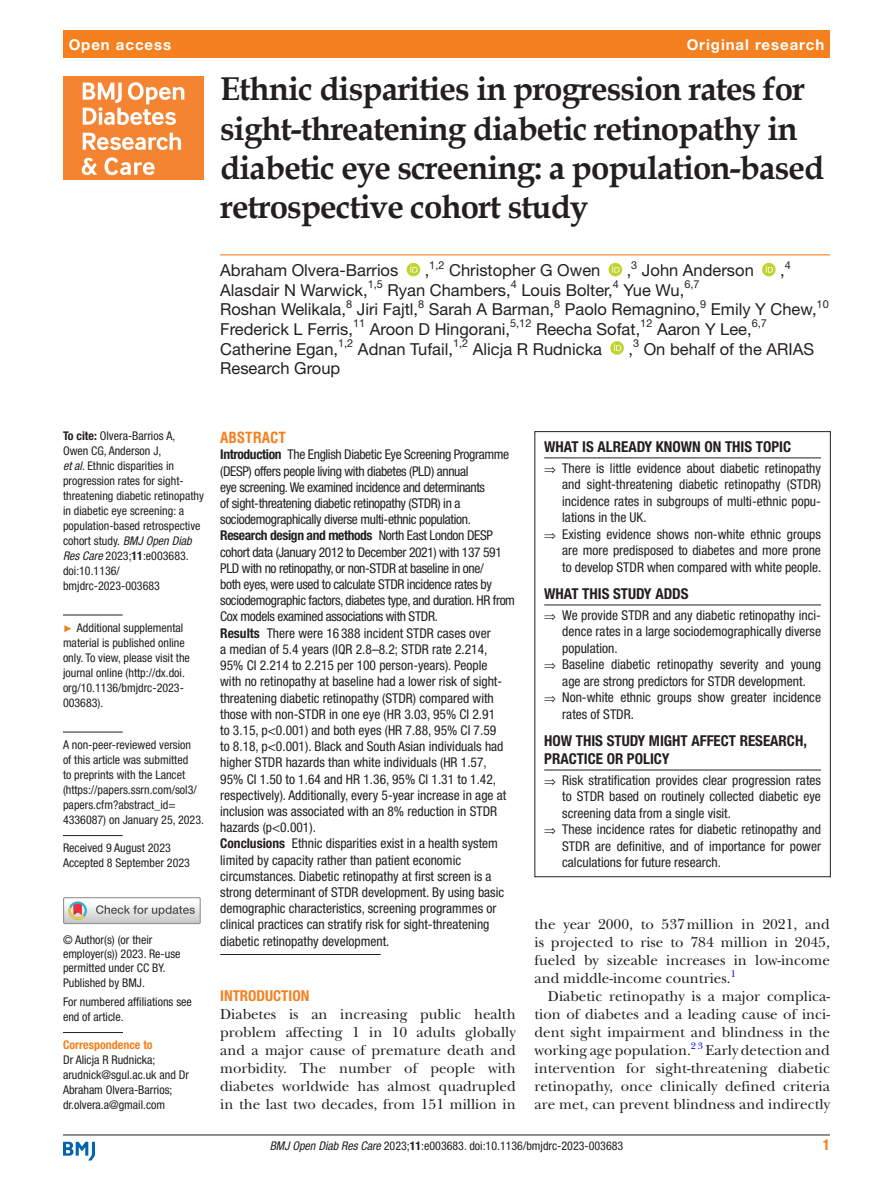
<style>
.page{position:relative;width:893px;height:1191px;background:#fff}
.page>*{position:absolute;margin:0;border:0;box-sizing:border-box;transform-origin:0 0}
.t1{font:700 33px/39px "Book Antiqua";letter-spacing:-.025em;color:#231f20}
.t2{font:16.5px/19.6px "Helvetica Neue LT Std";color:#231f20}
.t3{font:15px/18px "New Baskerville";color:#231f20;text-align:justify}
.t4{font:700 condensed 15px/18px "Helvetica Neue LT Std";color:#231f20}
.t5{font:700 15px "Helvetica Neue LT Std";letter-spacing:.065em;color:#fff}
.t6{font:700 condensed 15px "Helvetica Neue LT Std";color:#f58020}
.t7{font:700 condensed 15px "Helvetica";color:#f58020}
.t8{font:condensed 13.5px/16.2px "Helvetica Neue LT Std";color:#231f20}
.t9{font:condensed 12px/15px "Helvetica Neue LT Std";color:#231f20}
.t10{font:700 condensed 12px "Helvetica Neue LT Std";color:#f58020}
.t11{font:10.95px "Helvetica Neue LT Std";color:#231f20}
.t12{font:9.9px "New Baskerville";color:#00f}
.s1{font-weight:700}
.s2{font-style:italic}
.s3{font-family:"Arial";font-stretch:normal;font-size:9.75px;color:#f58020}
</style>
<div class="page">
<hr style="left:63px;top:1134px;width:767px;height:1px;background:#231f20">
<svg style="left:63px;top:1141px;width:32px;height:19px"></svg>
<div style="left:63px;top:31px;width:767px;height:27px;background:#f58020"></div>
<hr style="left:220px;top:254px;width:610px;height:1px;background:#f58020">
<svg style="left:407px;top:263px;width:13px;height:13px"></svg>
<svg style="left:609px;top:263px;width:13px;height:13px"></svg>
<svg style="left:762px;top:263px;width:14px;height:13px"></svg>
<svg style="left:610px;top:341px;width:14px;height:14px"></svg>
<hr style="left:63px;top:1032px;width:60px;height:1px;background:#231f20">
<hr style="left:63px;top:614px;width:60px;height:1px;background:#231f20">
<hr style="left:63px;top:731px;width:60px;height:1px;background:#231f20">
<hr style="left:63px;top:835px;width:60px;height:1px;background:#231f20">
<div style="left:63px;top:897px;width:138px;height:27px;border:1px solid #969090"></div>
<svg style="left:64px;top:897px;width:136px;height:26px"></svg>
<div style="left:63px;top:76px;width:140px;height:104px;background:#f58432"></div>
<svg style="left:83px;top:82px;width:101px;height:43px"></svg>
<svg style="left:83px;top:133px;width:98px;height:17px"></svg>
<svg style="left:82px;top:158px;width:15px;height:17px"></svg>
<svg style="left:105px;top:157px;width:50px;height:18px"></svg>
<hr style="left:220px;top:954px;width:161px;height:1px;background:#231f20">
<hr style="left:544px;top:457px;width:277px;height:1px;background:#231f20">
<hr style="left:544px;top:604px;width:277px;height:1px;background:#231f20">
<hr style="left:544px;top:769px;width:277px;height:1px;background:#231f20">
<div style="left:534px;top:431px;width:297px;height:446px;border:1px solid #231f20"></div>
<p class="t5" style="left:69px;top:35px;width:104px">Open access</p>
<p class="t5" style="left:687px;top:35px;width:139px">Original research</p>
<h1 class="t1" style="left:220px;top:70px;width:606px">Ethnic disparities in progression rates for sight-threatening diabetic retinopathy in diabetic eye screening: a population-based retrospective cohort study</h1>
<p class="t2" style="left:220px;top:260px;width:180px">Abraham Olvera-Barrios</p>
<p class="t2" style="left:425px;top:260px;width:177px">,<sup>1,2</sup> Christopher G Owen</p>
<p class="t2" style="left:627px;top:260px;width:129px">,<sup>3</sup> John Anderson</p>
<p class="t2" style="left:780px;top:260px;width:12px">,<sup>4</sup></p>
<p class="t2" style="left:220px;top:280px;width:610px">Alasdair N Warwick,<sup>1,5</sup> Ryan Chambers,<sup>4</sup> Louis Bolter,<sup>4</sup> Yue Wu,<sup>6,7<br></sup>Roshan Welikala,<sup>8</sup> Jiri Fajtl,<sup>8</sup> Sarah A Barman,<sup>8</sup> Paolo Remagnino,<sup>9</sup> Emily Y Chew,<sup>10<br></sup>Frederick L Ferris,<sup>11</sup> Aroon D Hingorani,<sup>5,12</sup> Reecha Sofat,<sup>12</sup> Aaron Y Lee,<sup>6,7<br></sup>Catherine Egan,</p>
<p class="t11" style="left:338px;top:337px;width:17px">1,2</p>
<p class="t2" style="left:358px;top:339px;width:97px">Adnan Tufail,</p>
<p class="t11" style="left:453px;top:337px;width:17px">1,2</p>
<p class="t2" style="left:473px;top:339px;width:131px">Alicja R Rudnicka</p>
<p class="t2" style="left:628px;top:339px;width:6px">,</p>
<p class="t11" style="left:633px;top:337px;width:8px">3</p>
<p class="t2" style="left:644px;top:339px;width:172px">On behalf of the ARIAS</p>
<p class="t2" style="left:220px;top:358px;width:122px">Research Group</p>
<p class="t9" style="left:63px;top:428px;width:142px"><span class="s1">To cite:</span> Olvera-Barrios A,<br>Owen CG, Anderson J,<br><span class="s2">et al</span>. Ethnic disparities in progression rates for sight&shy;threatening diabetic retinopathy in diabetic eye screening: a population-based retrospective cohort study. <span class="s2">BMJ Open Diab<br>Res Care</span> 2023;<span class="s1">11</span>:e003683. doi:10.1136/ bmjdrc-2023-003683</p>
<p class="t9" style="left:63px;top:620px;width:128px"><span class="s3">►</span> Additional supplemental material is published online only. To view, please visit the journal online (http://dx.doi. org/10.1136/bmjdrc-2023-<br>003683).</p>
<p class="t9" style="left:63px;top:737px;width:143px">A non-peer-reviewed version<br>of this article was submitted<br>to preprints with the Lancet (https://papers.ssrn.com/sol3/ papers.cfm?abstract_id=<br>4336087) on January 25, 2023.</p>
<p class="t9" style="left:63px;top:840px;width:128px">Received 9 August 2023<br>Accepted 8 September 2023</p>
<p class="t9" style="left:63px;top:932px;width:119px;line-height:14.4px">© Author(s) (or their employer(s)) 2023. Re-use permitted under CC BY.<br>Published by BMJ.</p>
<p class="t9" style="left:63px;top:994px;width:130px">For numbered affiliations see end of article.</p>
<p class="t10" style="left:63px;top:1037px;width:91px">Correspondence to</p>
<p class="t9" style="left:63px;top:1052px;width:127px">Dr Alicja R Rudnicka; arudnick@sgul.ac.uk and Dr<br>Abraham Olvera-Barrios; dr.olvera.a@gmail.com</p>
<p class="t7" style="left:220px;top:428px;width:67px">ABSTRACT</p>
<p class="t8" style="left:220px;top:446px;width:296px"><span class="s1">Introduction</span> The English Diabetic Eye Screening Programme (DESP) offers people living with diabetes (PLD) annual<br>eye screening. We examined incidence and determinants<br>of sight-threatening diabetic retinopathy (STDR) in a sociodemographically diverse multi-ethnic population.<br><span class="s1">Research design and methods</span> North East London DESP cohort data (January 2012 to December 2021) with 137 591<br>PLD with no retinopathy, or non-STDR at baseline in one/<br>both eyes, were used to calculate STDR incidence rates by sociodemographic factors, diabetes type, and duration. HR from Cox models examined associations with STDR.<br><span class="s1">Results</span> There were 16 388 incident STDR cases over<br>a median of 5.4 years (IQR 2.8–8.2; STDR rate 2.214,<br>95% CI 2.214 to 2.215 per 100 person-years). People<br>with no retinopathy at baseline had a lower risk of sight&shy;threatening diabetic retinopathy (STDR) compared with those with non-STDR in one eye (HR 3.03, 95% CI 2.91<br>to 3.15, p&lt;0.001) and both eyes (HR 7.88, 95% CI 7.59<br>to 8.18, p&lt;0.001). Black and South Asian individuals had higher STDR hazards than white individuals (HR 1.57,<br>95% CI 1.50 to 1.64 and HR 1.36, 95% CI 1.31 to 1.42, respectively). Additionally, every 5-year increase in age at inclusion was associated with an 8% reduction in STDR hazards (p&lt;0.001).<br><span class="s1">Conclusions</span> Ethnic disparities exist in a health system limited by capacity rather than patient economic circumstances. Diabetic retinopathy at first screen is a strong determinant of STDR development. By using basic demographic characteristics, screening programmes or clinical practices can stratify risk for sight-threatening diabetic retinopathy development.</p>
<p class="t6" style="left:220px;top:987px;width:91px">INTRODUCTION</p>
<p class="t3" style="left:220px;top:1005px;width:297px">Diabetes is an increasing public health problem affecting 1 in 10 adults globally and a major cause of premature death and morbidity. The number of people with diabetes worldwide has almost quadrupled in the last two decades, from 151 million in</p>
<p class="t4" style="left:544px;top:437px;width:248px">WHAT IS ALREADY KNOWN ON THIS TOPIC</p>
<p class="t8" style="left:544px;top:460px;width:278px">⇒ There is little evidence about diabetic retinopathy</p>
<p class="t8" style="left:562px;top:476px;width:260px">and sight-threatening diabetic retinopathy (STDR)</p>
<p class="t8" style="left:562px;top:493px;width:260px">incidence rates in subgroups of multi-ethnic popu-</p>
<p class="t8" style="left:562px;top:509px;width:86px">lations in the UK.</p>
<p class="t8" style="left:544px;top:526px;width:278px">⇒ Existing evidence shows non-white ethnic groups</p>
<p class="t8" style="left:562px;top:542px;width:260px">are more predisposed to diabetes and more prone</p>
<p class="t8" style="left:562px;top:559px;width:261px">to develop STDR when compared with white people.</p>
<p class="t4" style="left:544px;top:584px;width:146px">WHAT THIS STUDY ADDS</p>
<p class="t8" style="left:544px;top:607px;width:278px">⇒ We provide STDR and any diabetic retinopathy inci-</p>
<p class="t8" style="left:562px;top:623px;width:260px">dence rates in a large sociodemographically diverse</p>
<p class="t8" style="left:562px;top:640px;width:57px">population.</p>
<p class="t8" style="left:544px;top:656px;width:278px">⇒ Baseline diabetic retinopathy severity and young</p>
<p class="t8" style="left:562px;top:673px;width:245px">age are strong predictors for STDR development.</p>
<p class="t8" style="left:544px;top:689px;width:278px">⇒ Non-white ethnic groups show greater incidence</p>
<p class="t8" style="left:562px;top:706px;width:73px">rates of STDR.</p>
<p class="t4" style="left:544px;top:731px;width:264px">HOW THIS STUDY MIGHT AFFECT RESEARCH,<br>PRACTICE OR POLICY</p>
<p class="t8" style="left:544px;top:772px;width:278px">⇒ Risk stratification provides clear progression rates</p>
<p class="t8" style="left:562px;top:788px;width:260px">to STDR based on routinely collected diabetic eye</p>
<p class="t8" style="left:562px;top:805px;width:170px">screening data from a single visit.</p>
<p class="t8" style="left:544px;top:821px;width:278px">⇒ These incidence rates for diabetic retinopathy and</p>
<p class="t8" style="left:562px;top:838px;width:260px">STDR are definitive, and of importance for power</p>
<p class="t8" style="left:562px;top:854px;width:160px">calculations for future research.</p>
<p class="t3" style="left:534px;top:915px;width:297px">the year 2000, to 537million in 2021, and is projected to rise to 784 million in 2045, fueled by sizeable increases in low-income and middle-income countries.<sup>1</sup></p>
<p class="t3" style="left:534px;top:987px;width:297px;text-indent:14px">Diabetic retinopathy is a major complica&shy;tion of diabetes and a leading cause of inci&shy;dent sight impairment and blindness in the working age population.</p>
<p class="t12" style="left:691px;top:1039px;width:13px">2 3</p>
<p class="t3" style="left:534px;top:1041px;width:297px;text-indent:171px">Early detection and intervention for sight-threatening diabetic retinopathy, once clinically defined criteria are met, can prevent blindness and indirectly</p>
<p class="t9" style="left:270px;top:1137px;width:355px"><span class="s2">BMJ Open Diab Res Care</span> 2023;<span class="s1">11</span>:e003683. doi:10.1136/bmjdrc-2023-003683</p>
<p class="t6" style="left:823px;top:1135px;width:9px">1</p>
</div>
